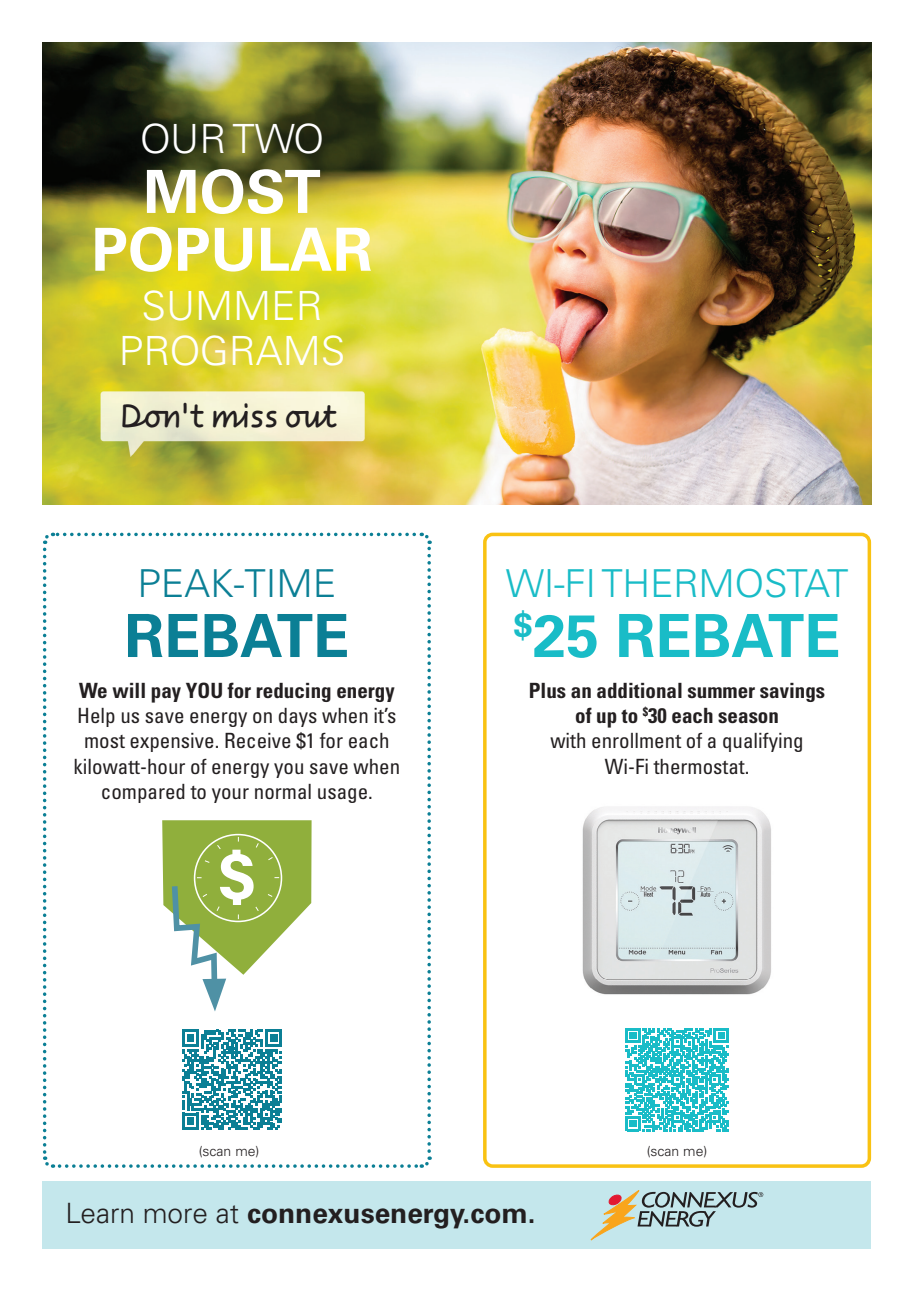
<style>
.page{position:relative;width:914px;height:1292px;background:#fff}
.page>*{position:absolute;margin:0;border:0;box-sizing:border-box;transform-origin:0 0}
.t1{font:700 68.42px "Acumin Pro";color:#fff}
.t2{font:700 59.5px/57.8px "Univers LT Std";color:#fff;text-align:center}
.t3{font:700 59.5px "Univers LT Std";color:#19bcc7}
.t4{font:700 59.5px "Univers LT Std";color:#0b7f95}
.t5{font:300 40.25px/45.5px "Univers LT Std";color:#fff;text-align:center}
.t6{font:300 38.5px "Univers LT Std";letter-spacing:-.01em;color:#19bcc7}
.t7{font:300 38.5px "Univers LT Std";color:#0b7f95}
.t8{font:31.5px "Responder P";color:#231f20}
.t9{font:700 28px "Univers LT Std";color:#231f20}
.t10{font:700 condensed 21px/25.2px "Univers LT Std";color:#231f20;text-align:center}
.t11{font:condensed 21px/25.2px "Univers LT Std";color:#231f20;text-align:center}
.t12{font:300 14px "Univers LT Std";color:#231f20}
.s1{font-weight:400}
.s2{font-weight:300}
</style>
<div class="page">
<div style="left:43px;top:1181px;width:828px;height:68px;background:#c4e7ec"></div>
<img style="left:42px;top:42px;width:829px;height:463px">
<div style="left:483px;top:532px;width:388px;height:635px;border:4px solid #f9c212;border-radius:8px"></div>
<svg style="left:591px;top:1190px;width:172px;height:50px"></svg>
<img style="left:582px;top:807px;width:189px;height:188px">
<svg style="left:625px;top:1028px;width:103px;height:103px"></svg>
<svg style="left:42px;top:532px;width:390px;height:636px"></svg>
<h3 class="t5" style="left:140px;top:116px;width:186px">OUR TWO</h3>
<h2 class="t2" style="left:91px;top:164px;width:283px">MOST<br>POPULAR</h2>
<h3 class="t5" style="left:119px;top:283px;width:228px">SUMMER<br>PROGRAMS</h3>
<h3 class="t8" style="left:120px;top:397px;width:219px">Don't miss out</h3>
<h3 class="t7" style="left:137px;top:560px;width:200px">PEAK-TIME</h3>
<h2 class="t4" style="left:124px;top:601px;width:226px">REBATE</h2>
<p class="t10" style="left:79px;top:678px;width:317px">We will pay YOU for reducing energy</p>
<p class="t11" style="left:73px;top:703px;width:328px">Help us save energy on days when it’s most expensive. Receive $1 for each kilowatt-hour of energy you save when compared to your normal usage.</p>
<h1 class="t1" style="left:218px;top:827px;width:39px">$</h1>
<h3 class="t6" style="left:505px;top:560px;width:344px">WI-FI THERMOSTAT</h3>
<h2 class="t3" style="left:513px;top:601px;width:328px"><sup>$</sup>25 REBATE</h2>
<p class="t10" style="left:529px;top:678px;width:298px">Plus an additional summer savings of up to <sup>$</sup>30 each season<br><span class="s1">with enrollment of a qualifying<br>Wi-Fi thermostat.</span></p>
<p class="t12" style="left:199px;top:1142px;width:62px">(scan me)</p>
<p class="t12" style="left:646px;top:1142px;width:62px">(scan me)</p>
<h3 class="t9" style="left:65px;top:1197px;width:472px"><span class="s2">Learn more at</span> connexusenergy.com.</h3>
</div>
